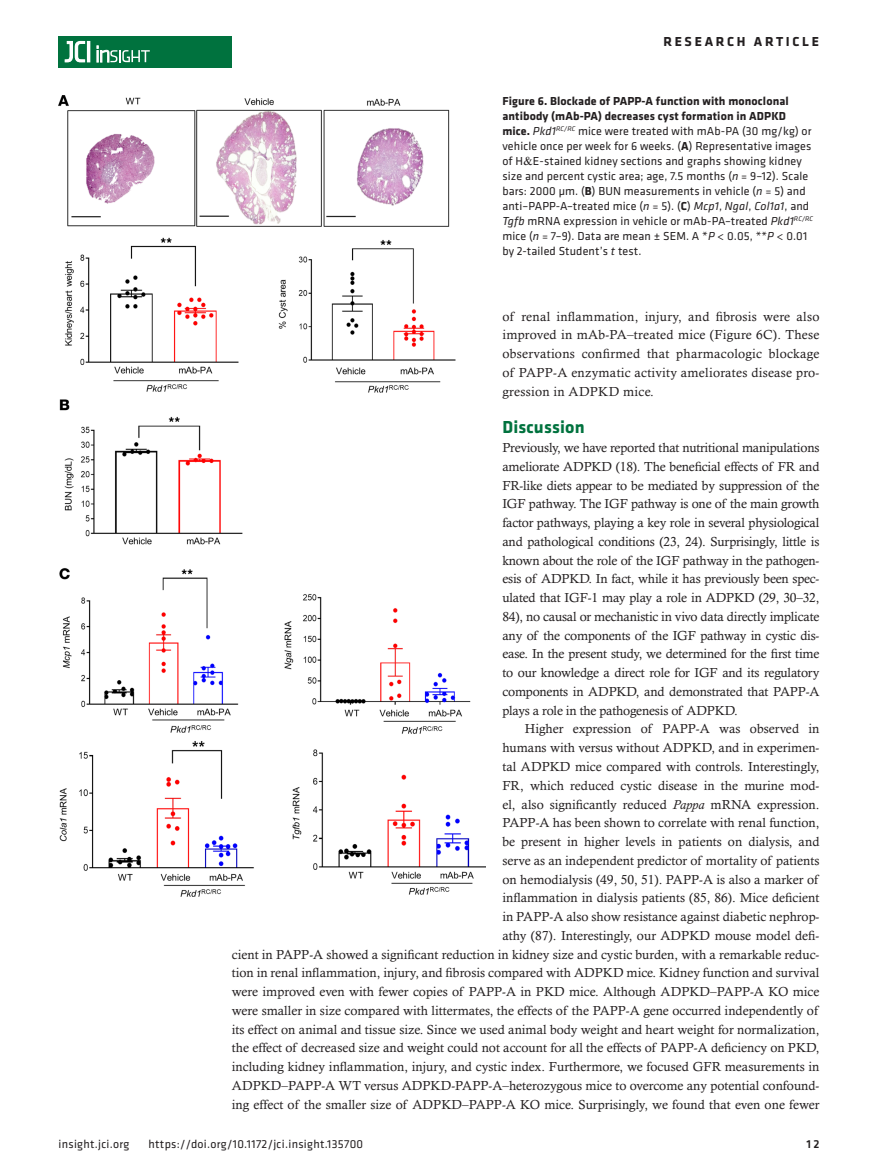
<style>
.page{position:relative;width:878px;height:1175px;background:#fff}
.page>*{position:absolute;margin:0;border:0;box-sizing:border-box;transform-origin:0 0}
.t1{font:700 18px "Klavika";letter-spacing:.01em;color:#00723e}
.t2{font:700 13.5px "Klavika Basic";letter-spacing:.2em;color:#231f20}
.t3{font:13.2px/18.8px "Calisto MT Std";color:#231f20;text-align:justify}
.t4{font:12px/15px "Klavika Basic";letter-spacing:.01em;color:#231f20}
.t5{font:500 12px "Klavika Basic";color:#231f20}
.s1{font-weight:700}
.s2{font-style:italic}
.s3{font-family:"Times New Roman"}
</style>
<div class="page">
<div style="left:59px;top:36px;width:173px;height:31px;background:#00723e"></div>
<hr style="left:87px;top:41px;width:3px;height:21px;background:#fff">
<svg style="left:64px;top:41px;width:21px;height:22px"></svg>
<svg style="left:97px;top:46px;width:53px;height:16px"></svg>
<img style="left:59px;top:96px;width:426px;height:801px">
<p class="t2" style="left:663px;top:32px;width:157px">RESEARCH ARTICLE</p>
<p class="t4" style="left:502px;top:93px;width:312px"><span class="s1">Figure 6. Blockade of PAPP-A function with monoclonal antibody (mAb-PA) decreases cyst formation in ADPKD mice.</span> <span class="s2">Pkd1</span><sup>RC/RC</sup> mice were treated with mAb-PA (30 mg/kg) or vehicle once per week for 6 weeks. (<span class="s1">A</span>) Representative images of H<span class="s3">&amp;</span>E-stained kidney sections and graphs showing kidney size and percent cystic area; age, 7.5 months (<span class="s2">n</span> = 9–12). Scale bars: 2000 μm. (<span class="s1">B</span>) BUN measurements in vehicle (<span class="s2">n</span> = 5) and anti–PAPP-A–treated mice (<span class="s2">n</span> = 5). (<span class="s1">C</span>) <span class="s2">Mcp1</span>, <span class="s2">Ngal</span>, <span class="s2">Col1a1</span>, and <span class="s2">Tgfb</span> mRNA expression in vehicle or mAb-PA–treated <span class="s2">Pkd1</span><sup>RC/RC </sup>mice (<span class="s2">n</span> = 7–9). Data are mean ± SEM. A *<span class="s2">P</span> &lt; 0.05, **<span class="s2">P</span> &lt; 0.01 by 2-tailed Student’s <span class="s2">t</span> test.</p>
<p class="t3" style="left:502px;top:307px;width:318px">of renal inflammation, injury, and fibrosis were also improved in mAb-PA–treated mice (Figure 6C). These observations confirmed that pharmacologic blockage of PAPP-A enzymatic activity ameliorates disease pro&shy;gression in ADPKD mice.</p>
<h1 class="t1" style="left:502px;top:414px;width:84px">Discussion</h1>
<p class="t3" style="left:502px;top:438px;width:318px">Previously, we have reported that nutritional manipulations ameliorate ADPKD (18). The beneficial effects of FR and FR-like diets appear to be mediated by suppression of the IGF pathway. The IGF pathway is one of the main growth factor pathways, playing a key role in several physiological and pathological conditions (23, 24). Surprisingly, little is known about the role of the IGF pathway in the pathogen&shy;esis of ADPKD. In fact, while it has previously been spec&shy;ulated that IGF-1 may play a role in ADPKD (29, 30–32, 84), no causal or mechanistic in vivo data directly implicate any of the components of the IGF pathway in cystic dis&shy;ease. In the present study, we determined for the first time to our knowledge a direct role for IGF and its regulatory components in ADPKD, and demonstrated that PAPP-A plays a role in the pathogenesis of ADPKD.</p>
<p class="t3" style="left:232px;top:719px;width:589px;text-align:right">Higher expression of PAPP-A was observed in<br>humans with versus without ADPKD, and in experimen-<br>tal ADPKD mice compared with controls. Interestingly,<br>FR, which reduced cystic disease in the murine mod-<br>el, also significantly reduced <span class="s2">Pappa</span> mRNA expression.<br>PAPP-A has been shown to correlate with renal function,<br>be present in higher levels in patients on dialysis, and<br>serve as an independent predictor of mortality of patients<br>on hemodialysis (49, 50, 51). PAPP-A is also a marker of<br>inflammation in dialysis patients (85, 86). Mice deficient<br>in PAPP-A also show resistance against diabetic nephrop-<br>athy (87). Interestingly, our ADPKD mouse model defi-<br>cient in PAPP-A showed a significant reduction in kidney size and cystic burden, with a remarkable reduc&shy;tion in renal inflammation, injury, and fibrosis compared with ADPKD mice. Kidney function and survival were improved even with fewer copies of PAPP-A in PKD mice. Although ADPKD–PAPP-A KO mice were smaller in size compared with littermates, the effects of the PAPP-A gene occurred independently of its effect on animal and tissue size. Since we used animal body weight and heart weight for normalization, the effect of decreased size and weight could not account for all the effects of PAPP-A deficiency on PKD, including kidney inflammation, injury, and cystic index. Furthermore, we focused GFR measurements in ADPKD–PAPP-A WT versus ADPKD-PAPP-A–heterozygous mice to overcome any potential confound&shy;ing effect of the smaller size of ADPKD–PAPP-A KO mice. Surprisingly, we found that even one fewer</p>
<p class="t4" style="left:58px;top:1135px;width:72px">insight.jci.org</p>
<p class="t4" style="left:148px;top:1135px;width:216px">https://doi.org/10.1172/jci.insight.135700</p>
<p class="t5" style="left:806px;top:1135px;width:15px">12</p>
</div>
